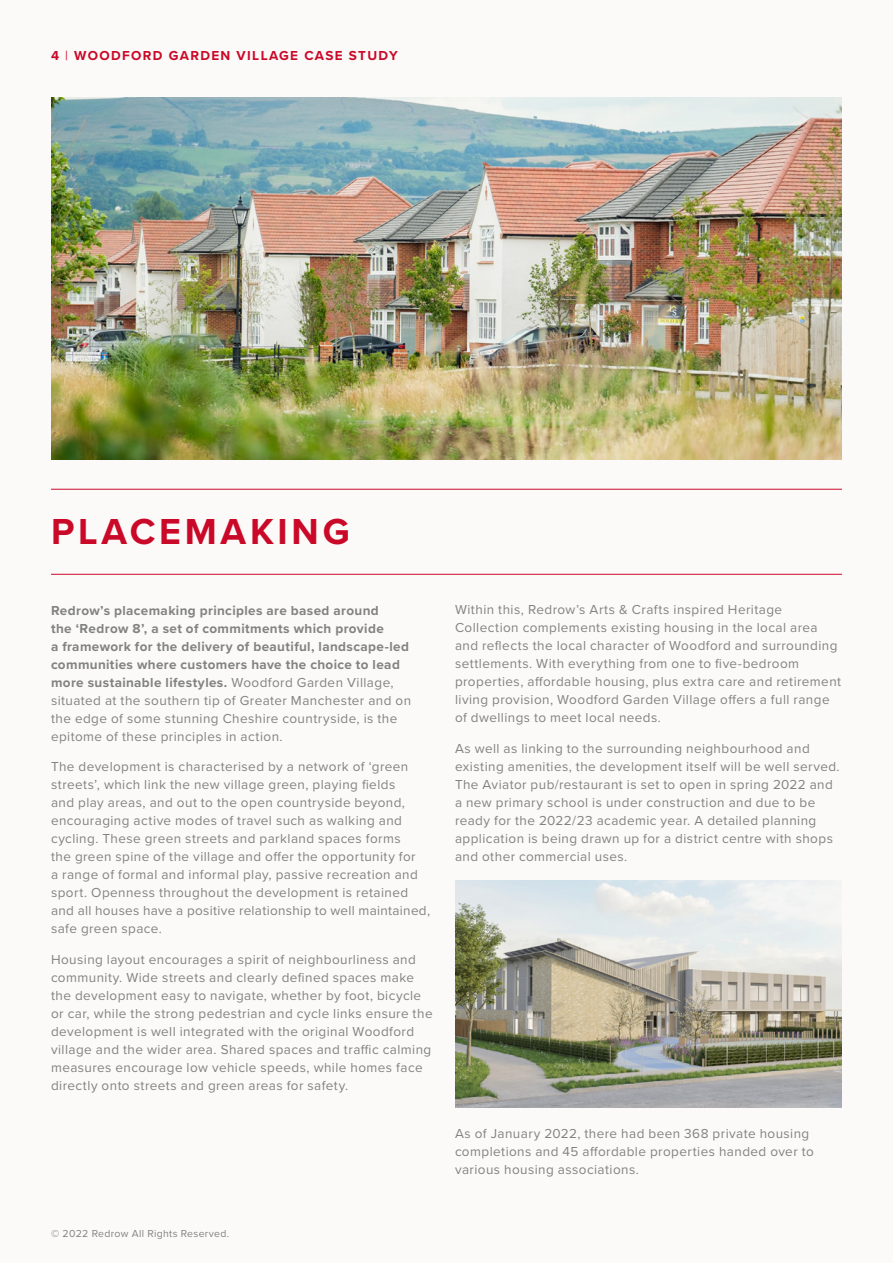
<style>
.page{position:relative;width:893px;height:1263px;background:#fbfaf9}
.page>*{position:absolute;margin:0;border:0;box-sizing:border-box;transform-origin:0 0}
.t1{font:700 37.5px "Proxima Nova";letter-spacing:.1em;color:#ca0928}
.t2{font:13.5px/18px "Proxima Nova";letter-spacing:.03em;color:#828282}
.t3{font:700 13.5px/18px "Proxima Nova";letter-spacing:.03em;color:#828282}
.t4{font:700 13.5px "Proxima Nova";letter-spacing:.1em;color:#ca0928}
.t5{font:10.5px "Proxima Nova";letter-spacing:.03em;color:#828282}
.s1{font-weight:400}
</style>
<div class="page">
<img style="left:51px;top:98px;width:791px;height:361px">
<hr style="left:51px;top:574px;width:791px;height:1px;background:#ca0928">
<hr style="left:51px;top:489px;width:791px;height:1px;background:#ca0928">
<img style="left:455px;top:880px;width:387px;height:228px">
<p class="t4" style="left:51px;top:45px;width:348px">4 <span class="s1">|</span> WOODFORD GARDEN VILLAGE CASE STUDY</p>
<h1 class="t1" style="left:51px;top:504px;width:300px">PLACEMAKING</h1>
<p class="t3" style="left:51px;top:601px;width:362px">Redrow’s placemaking principles are based around<br>the ‘Redrow 8’, a set of commitments which provide<br>a framework for the delivery of beautiful, landscape-led communities where customers have the choice to lead more sustainable lifestyles. <span class="s1">Woodford Garden Village, situated at the southern tip of Greater Manchester and on the edge of some stunning Cheshire countryside, is the epitome of these principles in action.</span></p>
<p class="t2" style="left:51px;top:757px;width:381px">The development is characterised by a network of ‘green streets’, which link the new village green, playing fields<br>and play areas, and out to the open countryside beyond, encouraging active modes of travel such as walking and cycling. These green streets and parkland spaces forms<br>the green spine of the village and offer the opportunity for<br>a range of formal and informal play, passive recreation and sport. Openness throughout the development is retained and all houses have a positive relationship to well maintained, safe green space.</p>
<p class="t2" style="left:51px;top:950px;width:383px">Housing layout encourages a spirit of neighbourliness and community. Wide streets and clearly defined spaces make the development easy to navigate, whether by foot, bicycle or car, while the strong pedestrian and cycle links ensure the development is well integrated with the original Woodford village and the wider area. Shared spaces and traffic calming measures encourage low vehicle speeds, while homes face directly onto streets and green areas for safety.</p>
<p class="t5" style="left:51px;top:1226px;width:180px">© 2022 Redrow All Rights Reserved.</p>
<p class="t2" style="left:455px;top:600px;width:388px">Within this, Redrow’s Arts &amp; Crafts inspired Heritage Collection complements existing housing in the local area and reflects the local character of Woodford and surrounding settlements. With everything from one to five-bedroom properties, affordable housing, plus extra care and retirement living provision, Woodford Garden Village offers a full range of dwellings to meet local needs.</p>
<p class="t2" style="left:455px;top:739px;width:386px">As well as linking to the surrounding neighbourhood and existing amenities, the development itself will be well served.<br>The Aviator pub/restaurant is set to open in spring 2022 and a new primary school is under construction and due to be ready for the 2022/23 academic year. A detailed planning application is being drawn up for a district centre with shops and other commercial uses.</p>
<p class="t2" style="left:455px;top:1124px;width:360px">As of January 2022, there had been 368 private housing completions and 45 affordable properties handed over to various housing associations.</p>
</div>
